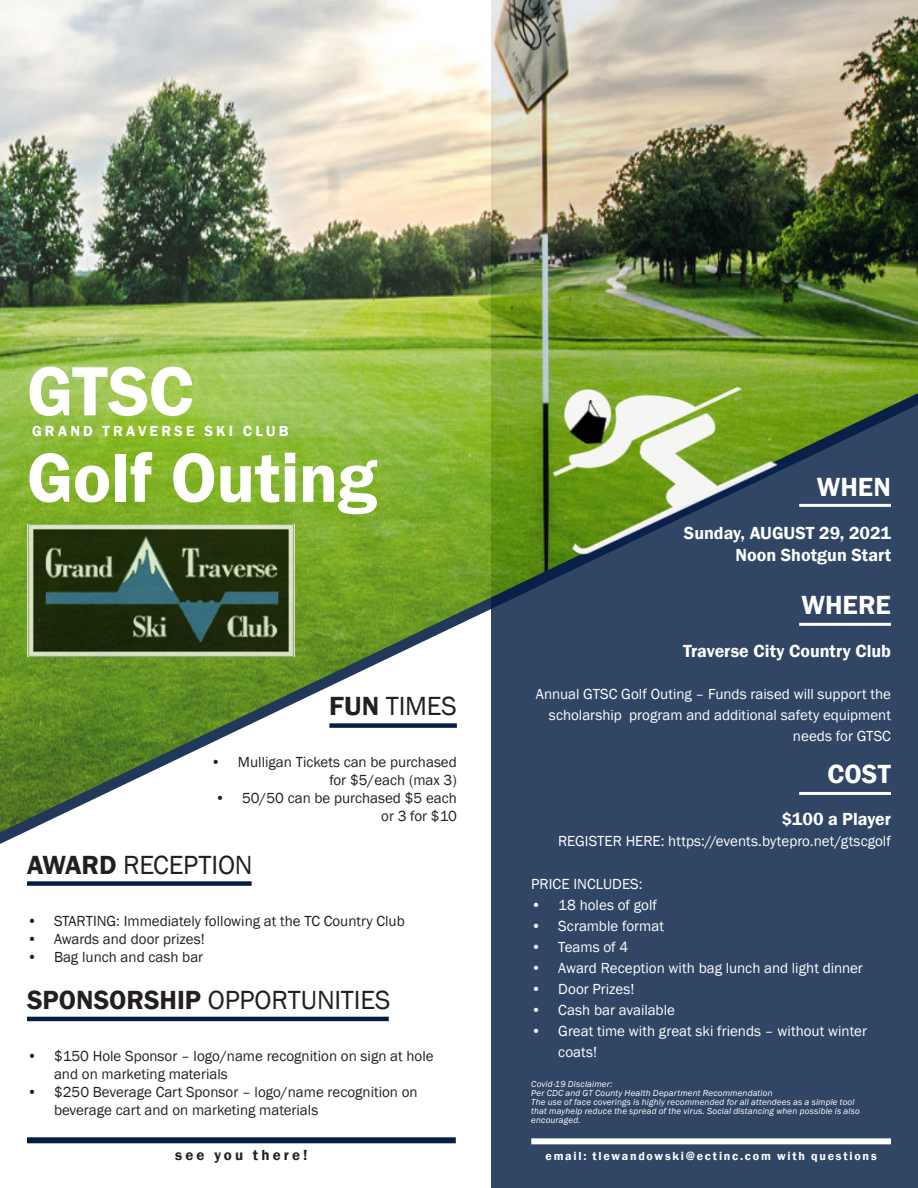
<style>
.page{position:relative;width:918px;height:1188px;background:#fff}
.page>*{position:absolute;margin:0;border:0;box-sizing:border-box;transform-origin:0 0}
.t1{font:600 72px "Franklin Gothic";letter-spacing:-.01em;color:#fff}
.t2{font:27px "Franklin Gothic";letter-spacing:-.005em;color:#231f20}
.t3{font:600 27px "Franklin Gothic";color:#fff}
.t4{font:600 18px "Franklin Gothic";color:#fff}
.t5{font:15px/18px "Franklin Gothic";color:#231f20}
.t6{font:15px/21px "Franklin Gothic";color:#fff;text-align:right}
.t7{font:600 15px "Franklin Gothic";letter-spacing:.21em;color:#fff}
.t8{font:600 15px "Franklin Gothic";letter-spacing:.205em;color:#231f20}
.t9{font:600 12px "Franklin Gothic";letter-spacing:.145em;color:#fff}
.t10{font:italic 9px/9px "Franklin Gothic";letter-spacing:.02em;color:#fff}
.s1{font-weight:600}
</style>
<div class="page">
<div style="left:491px;top:0;width:427px;height:1188px;background:#314565"></div>
<img style="left:0;top:0;width:918px;height:844px">
<img style="left:480px;top:317px;width:350px;height:309px">
<img style="left:569px;top:398px;width:48px;height:52px">
<hr style="left:799px;top:792px;width:92px;height:3px;background:#fff">
<div style="left:27px;top:881px;width:225px;height:5px;background:#041d44"></div>
<img style="left:27px;top:525px;width:268px;height:131px">
<div style="left:329px;top:723px;width:128px;height:5px;background:#041d44"></div>
<hr style="left:27px;top:1017px;width:362px;height:4px;background:#041d44">
<div style="left:27px;top:1137px;width:429px;height:6px;background:#041d44"></div>
<hr style="left:799px;top:504px;width:92px;height:3px;background:#fff">
<div style="left:531px;top:1138px;width:360px;height:6px;background:#fff"></div>
<hr style="left:799px;top:623px;width:92px;height:3px;background:#fff">
<p class="t1" style="left:27px;top:347px;width:168px">GTSC</p>
<p class="t1" style="left:27px;top:433px;width:352px">Golf Outing</p>
<p class="t7" style="left:32px;top:422px;width:258px">GRAND TRAVERSE SKI CLUB</p>
<p class="t2" style="left:329px;top:690px;width:129px"><span class="s1">FUN</span> TIMES</p>
<p class="t5" style="left:211px;top:754px;width:247px;text-align:right">• Mulligan Tickets can be purchased for $5/each (max 3)</p>
<p class="t5" style="left:215px;top:790px;width:243px;text-align:right">• 50/50 can be purchased $5 each or 3 for $10</p>
<p class="t2" style="left:27px;top:848px;width:227px"><span class="s1">AWARD</span> RECEPTION</p>
<p class="t5" style="left:27px;top:912px;width:379px">• STARTING: Immediately following at the TC Country Club</p>
<p class="t5" style="left:27px;top:930px;width:179px">• Awards and door prizes!</p>
<p class="t5" style="left:27px;top:948px;width:178px">• Bag lunch and cash bar</p>
<p class="t2" style="left:27px;top:983px;width:365px"><span class="s1">SPONSORSHIP</span> OPPORTUNITIES</p>
<p class="t5" style="left:54px;top:1048px;width:381px;text-indent:-27px">• $150 Hole Sponsor – logo/name recognition on sign at hole and on marketing materials</p>
<p class="t5" style="left:54px;top:1084px;width:365px;text-indent:-27px">• $250 Beverage Cart Sponsor – logo/name recognition on beverage cart and on marketing materials</p>
<p class="t8" style="left:175px;top:1146px;width:134px">see you there!</p>
<p class="t3" style="left:817px;top:470px;width:76px">WHEN</p>
<p class="t4" style="left:684px;top:522px;width:209px">Sunday, AUGUST 29, 2021</p>
<p class="t4" style="left:736px;top:544px;width:157px">Noon Shotgun Start</p>
<p class="t3" style="left:802px;top:589px;width:91px">WHERE</p>
<p class="t4" style="left:683px;top:640px;width:209px">Traverse City Country Club</p>
<p class="t6" style="left:536px;top:684px;width:357px">Annual GTSC Golf Outing – Funds raised will support the scholarship program and additional safety equipment needs for GTSC</p>
<p class="t3" style="left:828px;top:757px;width:65px">COST</p>
<p class="t4" style="left:782px;top:808px;width:111px">$100 a Player</p>
<p class="t6" style="left:558px;top:831px;width:334px">REGISTER HERE: https://events.bytepro.net/gtscgolf</p>
<p class="t6" style="left:531px;top:874px;width:113px">PRICE INCLUDES:</p>
<p class="t6" style="left:531px;top:895px;width:127px">• 18 holes of golf</p>
<p class="t6" style="left:531px;top:916px;width:134px">• Scramble format</p>
<p class="t6" style="left:531px;top:937px;width:99px">• Teams of 4</p>
<p class="t6" style="left:531px;top:958px;width:333px">• Award Reception with bag lunch and light dinner</p>
<p class="t6" style="left:531px;top:979px;width:105px">• Door Prizes!</p>
<p class="t6" style="left:531px;top:1000px;width:145px">• Cash bar available</p>
<p class="t6" style="left:558px;top:1021px;width:310px;text-align:left;text-indent:-27px">• Great time with great ski friends – without winter coats!</p>
<p class="t10" style="left:531px;top:1080px;width:82px">Covid-19 Disclaimer:</p>
<p class="t10" style="left:531px;top:1089px;width:243px">Per CDC and GT County Health Department Recommendation</p>
<p class="t10" style="left:531px;top:1098px;width:330px">The use of face coverings is highly recommended for all attendees as a simple tool that mayhelp reduce the spread of the virus. Social distancing when possible is also encouraged.</p>
<p class="t9" style="left:546px;top:1148px;width:333px">email: tlewandowski@ectinc.com with questions</p>
</div>
